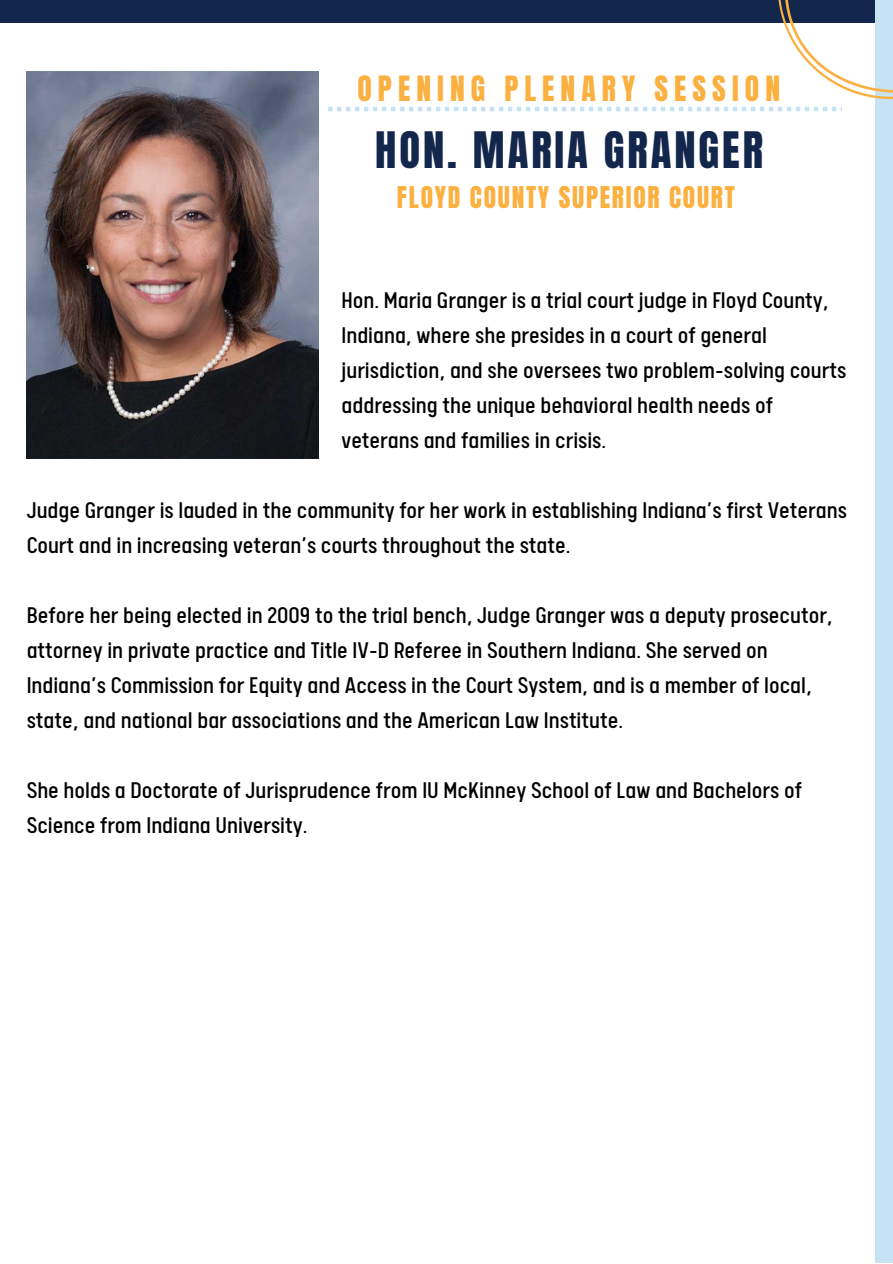
<style>
.page{position:relative;width:893px;height:1264px;background:#fff}
.page>*{position:absolute;margin:0;border:0;box-sizing:border-box;transform-origin:0 0}
.t1{font:42.75px "Anton";letter-spacing:.07em;color:#13264b}
.t2{font:29.7px "Anton";letter-spacing:.205em;color:#fbb040}
.t3{font:25.5px/34.8px "Calps Sans";color:#000}
.t4{font:25.5px "Anton";letter-spacing:.07em;color:#fbb040}
</style>
<div class="page">
<div style="left:0;top:0;width:892px;height:23px;background:#13264b"></div>
<div style="left:875px;top:0;width:17px;height:1262px;background:#c5e3f2"></div>
<svg style="left:778px;top:0;width:114px;height:99px"></svg>
<svg style="left:328px;top:107px;width:513px;height:4px"></svg>
<img style="left:27px;top:72px;width:291px;height:386px">
<p class="t2" style="left:357px;top:67px;width:424px">OPENING PLENARY SESSION</p>
<p class="t1" style="left:375px;top:119px;width:389px">HON. MARIA GRANGER</p>
<p class="t4" style="left:397px;top:179px;width:339px">FLOYD COUNTY SUPERIOR COURT</p>
<p class="t3" style="left:341px;top:286px;width:506px">Hon. Maria Granger is a trial court judge in Floyd County, Indiana, where she presides in a court of general jurisdiction, and she oversees two problem-solving courts addressing the unique behavioral health needs of veterans and families in crisis.</p>
<p class="t3" style="left:27px;top:496px;width:821px">Judge Granger is lauded in the community for her work in establishing Indiana’s first Veterans<br>Court and in increasing veteran’s courts throughout the state.</p>
<p class="t3" style="left:27px;top:601px;width:807px">Before her being elected in 2009 to the trial bench, Judge Granger was a deputy prosecutor, attorney in private practice and Title IV-D Referee in Southern Indiana. She served on Indiana’s Commission for Equity and Access in the Court System, and is a member of local, state, and national bar associations and the American Law Institute.</p>
<p class="t3" style="left:27px;top:776px;width:776px">She holds a Doctorate of Jurisprudence from IU McKinney School of Law and Bachelors of<br>Science from Indiana University.</p>
</div>
